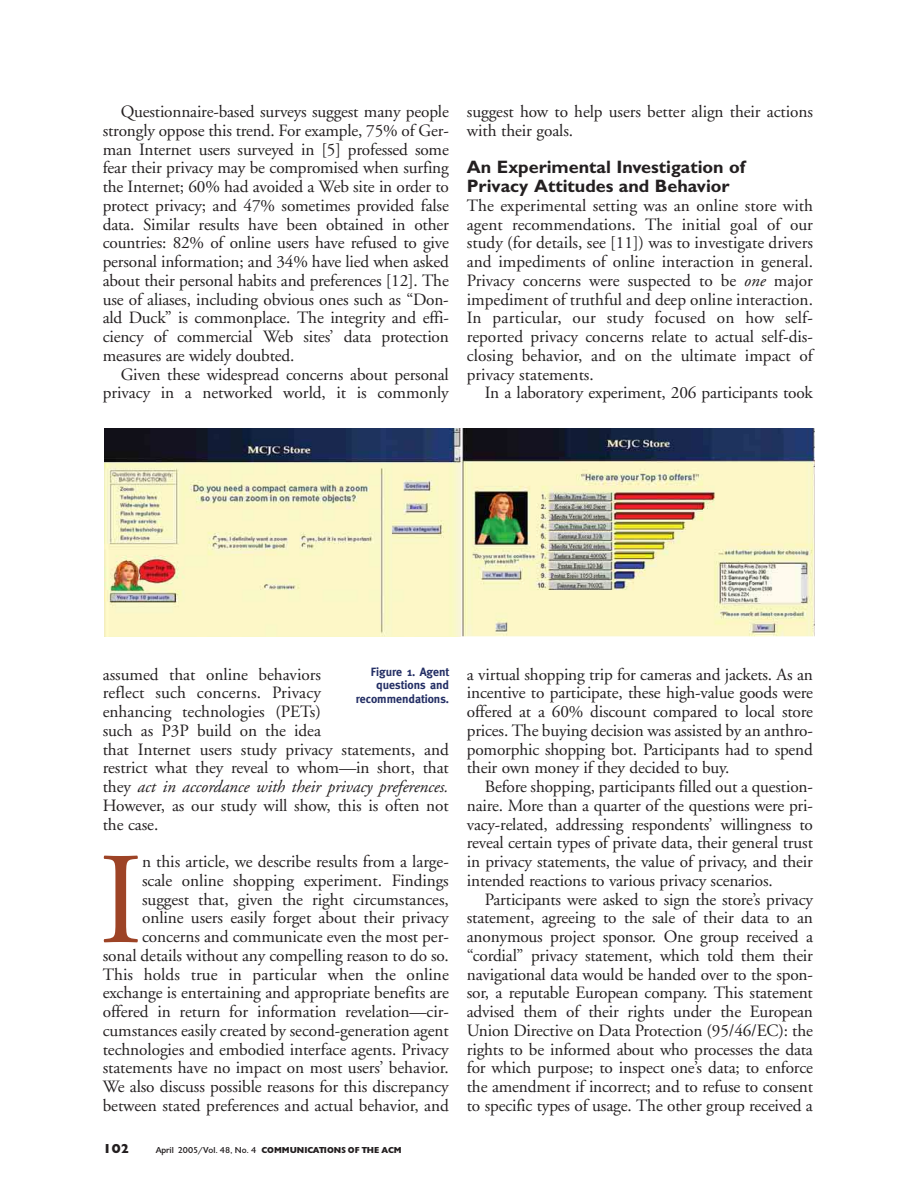
<style>
.page{position:relative;width:918px;height:1188px;background:#fff}
.page>*{position:absolute;margin:0;border:0;box-sizing:border-box;transform-origin:0 0}
.t1{font:130.35px "Adobe Garamond";color:#9d4326}
.t2{font:700 18px/18.8px "Gill Sans";color:#231f20}
.t3{font:17.25px/18.8px "Adobe Garamond";letter-spacing:-.005em;color:#231f20;text-align:justify}
.t4{font:900 13.5px "Gill";color:#231f20}
.t5{font:700 12px/13.5px "Meta";color:#242f65;text-align:right}
.t6{font:900 9px "Gill";color:#231f20}
.s1{font-style:italic}
.s2{font-weight:400}
</style>
<div class="page">
<img style="left:105px;top:429px;width:709px;height:207px">
<p class="t3" style="left:103px;top:104px;width:348px;text-indent:18px">Questionnaire-based surveys suggest many people strongly oppose this trend. For example, 75% of Ger&shy;man Internet users surveyed in [5] professed some fear their privacy may be compromised when surfing the Internet; 60% had avoided a Web site in order to protect privacy; and 47% sometimes provided false data. Similar results have been obtained in other countries: 82% of online users have refused to give personal information; and 34% have lied when asked about their personal habits and preferences [12]. The use of aliases, including obvious ones such as “Don&shy;ald Duck” is commonplace. The integrity and effi&shy;ciency of commercial Web sites’ data protection measures are widely doubted.</p>
<p class="t3" style="left:103px;top:366px;width:348px;text-align:right">Given these widespread concerns about personal privacy in a networked world, it is commonly</p>
<p class="t3" style="left:467px;top:104px;width:348px">suggest how to help users better align their actions with their goals.</p>
<p class="t2" style="left:467px;top:160px;width:280px">An Experimental Investigation of<br>Privacy Attitudes and Behavior</p>
<p class="t3" style="left:467px;top:197px;width:348px">The experimental setting was an online store with agent recommendations. The initial goal of our study (for details, see [11]) was to investigate drivers and impediments of online interaction in general.<br>Privacy concerns were suspected to be <span class="s1">one</span> major impediment of truthful and deep online interaction.<br>In particular, our study focused on how self&shy;reported privacy concerns relate to actual self-dis&shy;closing behavior, and on the ultimate impact of privacy statements.</p>
<p class="t3" style="left:485px;top:385px;width:330px">In a laboratory experiment, 206 participants took</p>
<p class="t5" style="left:356px;top:666px;width:95px">Figure 1. Agent questions and recommendations.</p>
<p class="t3" style="left:103px;top:666px;width:348px;text-align:left">assumed that online behaviors<br>reflect such concerns. Privacy<br>enhancing technologies (PETs)<br>such as P3P build on the idea<br>that Internet users study privacy statements, and restrict what they reveal to whom—in short, that they <span class="s1">act in accordance with their privacy preferences.<br></span>However, as our study will show, this is often not the case.</p>
<h1 class="t1" style="left:99px;top:848px;width:46px">I</h1>
<p class="t3" style="left:103px;top:854px;width:348px;text-align:right">n this article, we describe results from a large-<br>scale online shopping experiment. Findings suggest that, given the right circumstances, online users easily forget about their privacy concerns and communicate even the most per-<br>sonal details without any compelling reason to do so.<br>This holds true in particular when the online exchange is entertaining and appropriate benefits are offered in return for information revelation—cir&shy;cumstances easily created by second-generation agent technologies and embodied interface agents. Privacy statements have no impact on most users’ behavior.<br>We also discuss possible reasons for this discrepancy between stated preferences and actual behavior, and</p>
<p class="t4" style="left:103px;top:1144px;width:28px">102</p>
<p class="t6" style="left:156px;top:1147px;width:247px"><span class="s2">April 2005/Vol. 48, No. 4</span> COMMUNICATIONS OF THE ACM</p>
<p class="t3" style="left:467px;top:666px;width:348px">a virtual shopping trip for cameras and jackets. As an incentive to participate, these high-value goods were offered at a 60% discount compared to local store prices. The buying decision was assisted by an anthro&shy;pomorphic shopping bot. Participants had to spend their own money if they decided to buy.</p>
<p class="t3" style="left:467px;top:779px;width:348px;text-indent:18px">Before shopping, participants filled out a question&shy;naire. More than a quarter of the questions were pri&shy;vacy-related, addressing respondents’ willingness to reveal certain types of private data, their general trust in privacy statements, the value of privacy, and their intended reactions to various privacy scenarios.</p>
<p class="t3" style="left:467px;top:891px;width:348px;text-indent:18px">Participants were asked to sign the store’s privacy statement, agreeing to the sale of their data to an anonymous project sponsor. One group received a “cordial” privacy statement, which told them their navigational data would be handed over to the spon&shy;sor, a reputable European company. This statement advised them of their rights under the European Union Directive on Data Protection (95/46/EC): the rights to be informed about who processes the data for which purpose; to inspect one’s data; to enforce the amendment if incorrect; and to refuse to consent to specific types of usage. The other group received a</p>
</div>
